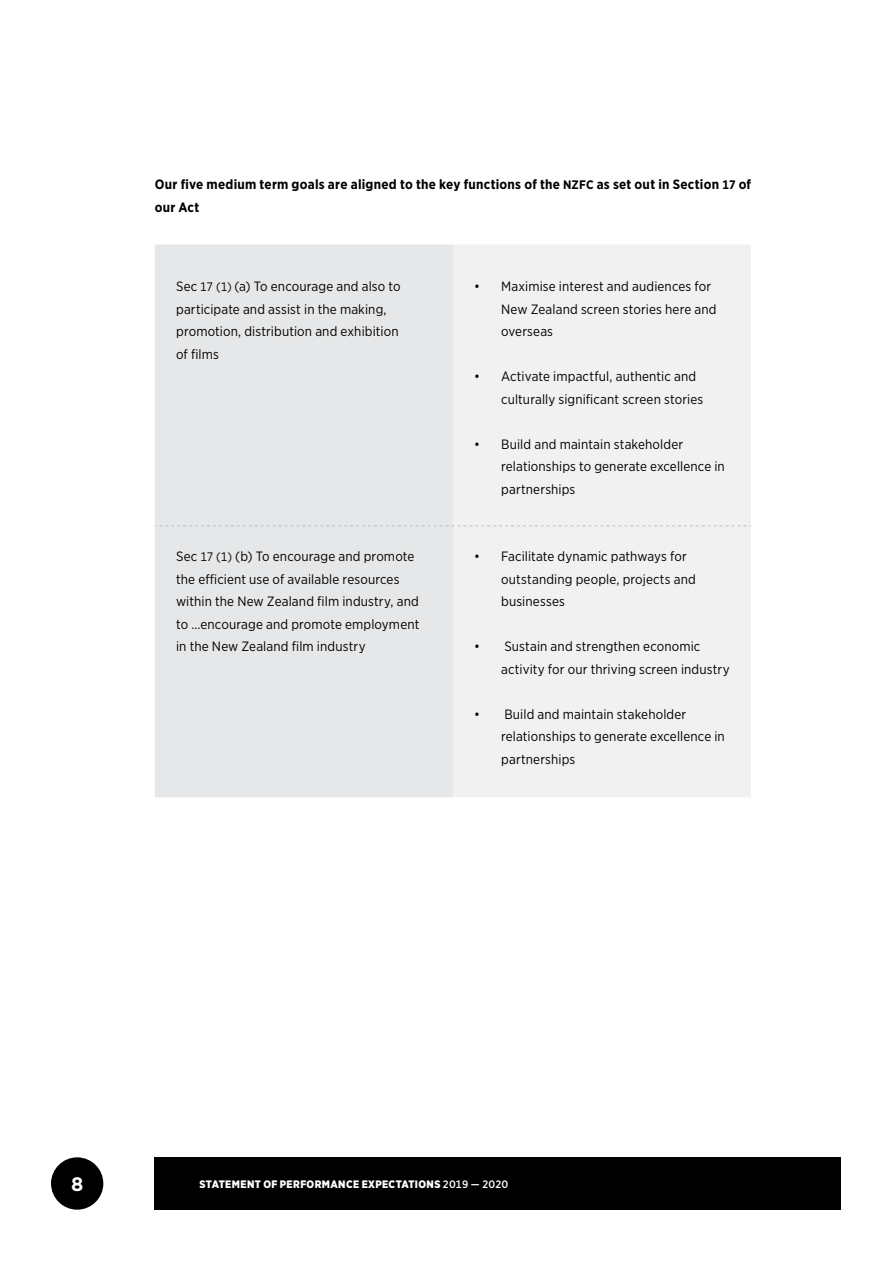
<style>
.page{position:relative;width:893px;height:1263px;background:#fff}
.page>*{position:absolute;margin:0;border:0;box-sizing:border-box;transform-origin:0 0}
.t1{font:700 19.5px "Gotham";color:#fff}
.t2{font:13.5px/22.5px "Gotham Narrow";letter-spacing:.01em;color:#000}
.t3{font:700 13.5px/22.5px "Gotham Narrow";letter-spacing:.02em;color:#000}
.t4{font:900 10.8px "Gotham Narrow";letter-spacing:.035em;color:#fff}
.s1{font-size:12.3px}
.s2{font-weight:500}
</style>
<div class="page">
<div style="left:51px;top:1157px;width:52px;height:53px;background:#000;border-radius:50%"></div>
<div style="left:155px;top:244px;width:298px;height:553px;background:#e6e7e8"></div>
<div style="left:453px;top:245px;width:298px;height:552px;background:#f1f1f2"></div>
<svg style="left:155px;top:525px;width:596px;height:1px"></svg>
<div style="left:155px;top:1158px;width:686px;height:52px;background:#000"></div>
<p class="t3" style="left:155px;top:173px;width:598px">Our five medium term goals are aligned to the key functions of the <span class="s1">NZFC</span> as set out in Section <span class="s1">17</span> of our Act</p>
<p class="t2" style="left:176px;top:275px;width:226px">Sec <span class="s1">17 (1)</span> (a) To encourage and also to participate and assist in the making, promotion, distribution and exhibition of films</p>
<p class="t2" style="left:501px;top:275px;width:217px;text-indent:-27px">• Maximise interest and audiences for<br>New Zealand screen stories here and overseas</p>
<p class="t2" style="left:501px;top:365px;width:204px;text-indent:-27px">• Activate impactful, authentic and culturally significant screen stories</p>
<p class="t2" style="left:501px;top:433px;width:225px;text-indent:-27px">• Build and maintain stakeholder relationships to generate excellence in partnerships</p>
<p class="t2" style="left:176px;top:545px;width:245px">Sec <span class="s1">17 (1)</span> (b) To encourage and promote the efficient use of available resources within the New Zealand film industry, and to …encourage and promote employment in the New Zealand film industry</p>
<p class="t2" style="left:501px;top:545px;width:196px;text-indent:-27px">• Facilitate dynamic pathways for outstanding people, projects and businesses</p>
<p class="t2" style="left:501px;top:635px;width:230px;text-indent:-27px">• Sustain and strengthen economic activity for our thriving screen industry</p>
<p class="t2" style="left:501px;top:703px;width:225px;text-indent:-27px">• Build and maintain stakeholder relationships to generate excellence in partnerships</p>
<h1 class="t1" style="left:71px;top:1171px;width:14px">8</h1>
<p class="t4" style="left:199px;top:1177px;width:310px">STATEMENT OF PERFORMANCE EXPECTATIONS <span class="s2">2019 — 2020</span></p>
</div>
